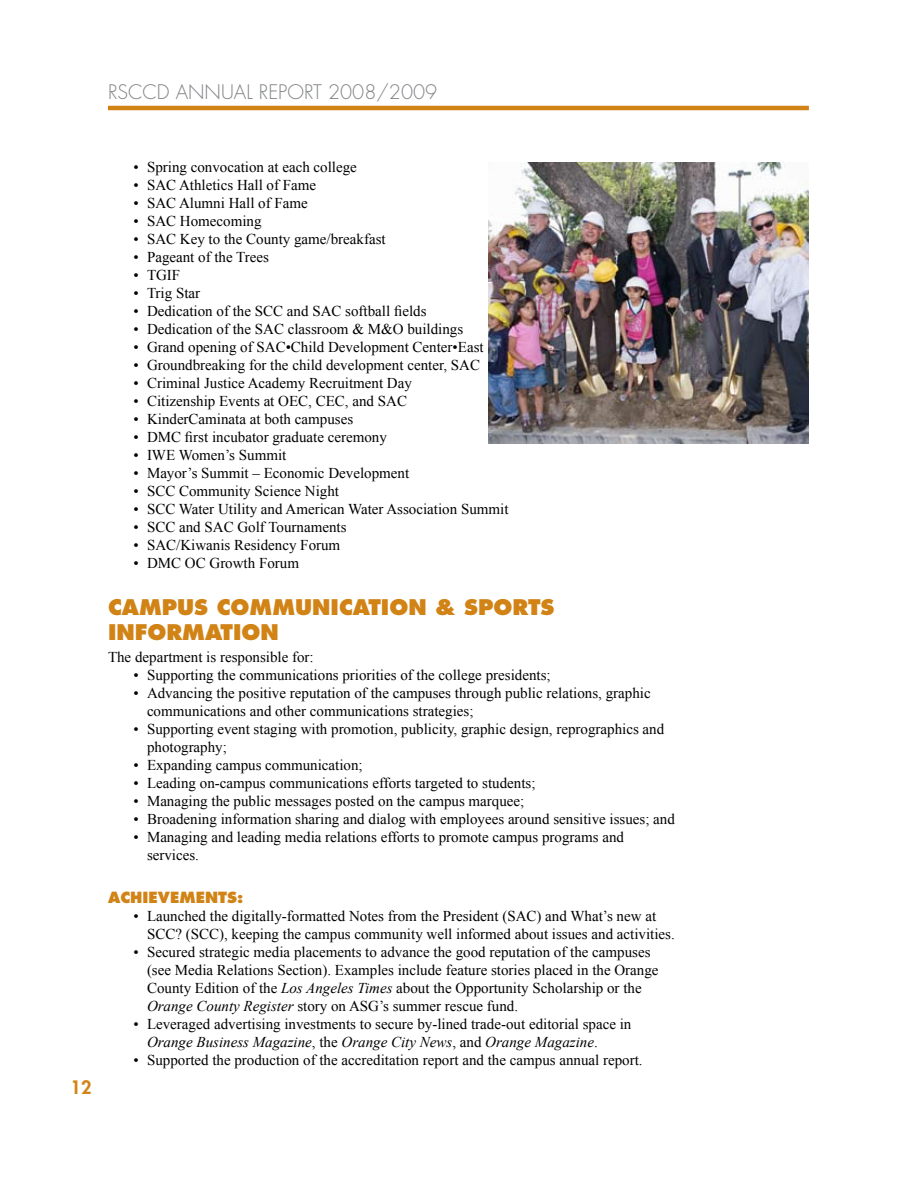
<style>
.page{position:relative;width:918px;height:1188px;background:#fff}
.page>*{position:absolute;margin:0;border:0;box-sizing:border-box;transform-origin:0 0}
.t1{font:800 21px/25.2px "Futura";color:#d18316}
.t2{font:300 19.5px "Futura";color:#808284}
.t3{font:800 18px "Futura";color:#d18316}
.t4{font:15px/18px "Times New Roman";color:#000}
.t5{font:800 15px "Futura";color:#d18316}
.s1{font-style:italic}
</style>
<div class="page">
<hr style="left:108px;top:106px;width:701px;height:4px;background:#d18316">
<img style="left:488px;top:162px;width:321px;height:281px">
<h2 class="t2" style="left:108px;top:80px;width:331px">RSCCD ANNUAL REPORT 2008/2009</h2>
<p class="t3" style="left:71px;top:1076px;width:21px">12</p>
<p class="t4" style="left:134px;top:158px;width:225px">• Spring convocation at each college</p>
<p class="t4" style="left:134px;top:176px;width:184px">• SAC Athletics Hall of Fame</p>
<p class="t4" style="left:134px;top:194px;width:176px">• SAC Alumni Hall of Fame</p>
<p class="t4" style="left:134px;top:212px;width:130px">• SAC Homecoming</p>
<p class="t4" style="left:134px;top:230px;width:254px">• SAC Key to the County game/breakfast</p>
<p class="t4" style="left:134px;top:248px;width:137px">• Pageant of the Trees</p>
<p class="t4" style="left:134px;top:266px;width:48px">• TGIF</p>
<p class="t4" style="left:134px;top:284px;width:68px">• Trig Star</p>
<p class="t4" style="left:134px;top:302px;width:295px">• Dedication of the SCC and SAC softball fields</p>
<p class="t4" style="left:134px;top:320px;width:331px">• Dedication of the SAC classroom &amp; M&amp;O buildings</p>
<p class="t4" style="left:134px;top:338px;width:352px">• Grand opening of SAC•Child Development Center•East</p>
<p class="t4" style="left:134px;top:356px;width:348px">• Groundbreaking for the child development center, SAC</p>
<p class="t4" style="left:134px;top:374px;width:280px">• Criminal Justice Academy Recruitment Day</p>
<p class="t4" style="left:134px;top:392px;width:275px">• Citizenship Events at OEC, CEC, and SAC</p>
<p class="t4" style="left:134px;top:410px;width:221px">• KinderCaminata at both campuses</p>
<p class="t4" style="left:134px;top:428px;width:255px">• DMC first incubator graduate ceremony</p>
<p class="t4" style="left:134px;top:446px;width:154px">• IWE Women’s Summit</p>
<p class="t4" style="left:134px;top:464px;width:277px">• Mayor’s Summit – Economic Development</p>
<p class="t4" style="left:134px;top:482px;width:207px">• SCC Community Science Night</p>
<p class="t4" style="left:134px;top:500px;width:377px">• SCC Water Utility and American Water Association Summit</p>
<p class="t4" style="left:134px;top:518px;width:215px">• SCC and SAC Golf Tournaments</p>
<p class="t4" style="left:134px;top:536px;width:208px">• SAC/Kiwanis Residency Forum</p>
<p class="t4" style="left:134px;top:554px;width:167px">• DMC OC Growth Forum</p>
<h1 class="t1" style="left:108px;top:595px;width:448px">CAMPUS COMMUNICATION &amp; SPORTS<br>INFORMATION</h1>
<p class="t4" style="left:108px;top:648px;width:207px">The department is responsible for:</p>
<p class="t4" style="left:134px;top:666px;width:419px">• Supporting the communications priorities of the college presidents;</p>
<p class="t4" style="left:147px;top:684px;width:505px;text-indent:-14px">• Advancing the positive reputation of the campuses through public relations, graphic communications and other communications strategies;</p>
<p class="t4" style="left:147px;top:720px;width:519px;text-indent:-14px">• Supporting event staging with promotion, publicity, graphic design, reprographics and photography;</p>
<p class="t4" style="left:134px;top:756px;width:231px">• Expanding campus communication;</p>
<p class="t4" style="left:134px;top:774px;width:404px">• Leading on-campus communications efforts targeted to students;</p>
<p class="t4" style="left:134px;top:792px;width:392px">• Managing the public messages posted on the campus marquee;</p>
<p class="t4" style="left:134px;top:810px;width:543px">• Broadening information sharing and dialog with employees around sensitive issues; and</p>
<p class="t4" style="left:147px;top:828px;width:479px;text-indent:-14px">• Managing and leading media relations efforts to promote campus programs and services.</p>
<p class="t5" style="left:108px;top:888px;width:137px">ACHIEVEMENTS:</p>
<p class="t4" style="left:147px;top:907px;width:529px;text-indent:-14px">• Launched the digitally-formatted Notes from the President (SAC) and What’s new at<br>SCC? (SCC), keeping the campus community well informed about issues and activities.</p>
<p class="t4" style="left:147px;top:943px;width:513px;text-indent:-14px">• Secured strategic media placements to advance the good reputation of the campuses (see Media Relations Section). Examples include feature stories placed in the Orange County Edition of the <span class="s1">Los Angeles Times</span> about the Opportunity Scholarship or the <span class="s1">Orange County Register</span> story on ASG’s summer rescue fund.</p>
<p class="t4" style="left:147px;top:1015px;width:486px;text-indent:-13px">• Leveraged advertising investments to secure by-lined trade-out editorial space in<br><span class="s1">Orange Business Magazine</span>, the <span class="s1">Orange City News</span>, and <span class="s1">Orange Magazine</span>.</p>
<p class="t4" style="left:134px;top:1051px;width:511px">• Supported the production of the accreditation report and the campus annual report.</p>
</div>
